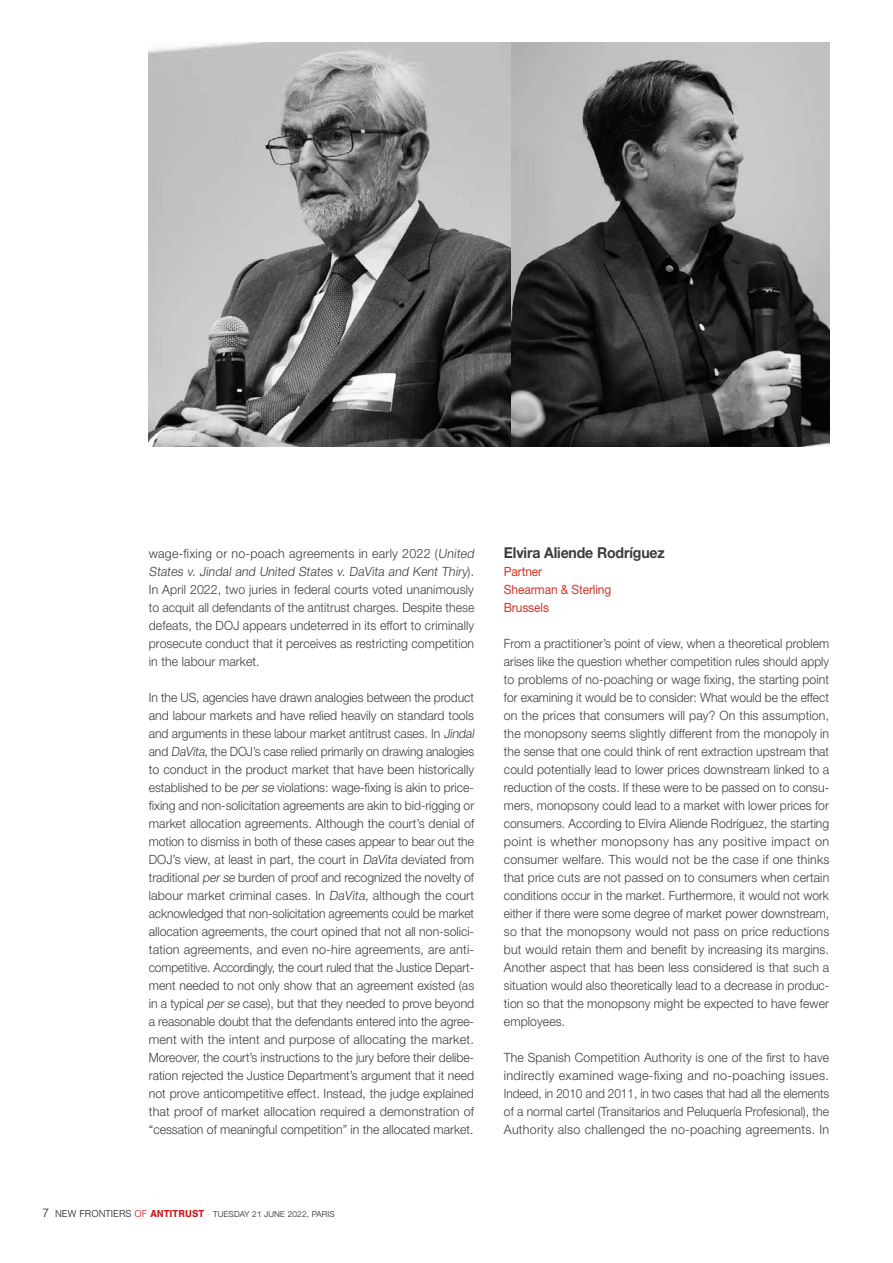
<style>
.page{position:relative;width:893px;height:1263px;background:#fff}
.page>*{position:absolute;margin:0;border:0;box-sizing:border-box;transform-origin:0 0}
.t1{font:700 15px "Helvetica Neue LT";letter-spacing:-.01em;color:#3c3c3b;scale:.94 1}
.t2{font:300 12.75px/18px "Helvetica Neue LT";color:#3c3c3b;scale:.95 1}
.t3{font:300 12.75px/18px "Helvetica Neue LT";color:#3c3c3b}
.t4{font:300 12.75px/18px "Helvetica Neue LT";color:#3c3c3b;text-align:justify;scale:.96 1}
.t5{font:12.75px/18px "Helvetica Neue LT";letter-spacing:-.01em;color:#d23627;scale:.94 1}
.t6{font:300 8.25px "Helvetica Neue LT";letter-spacing:.02em;color:#1d1d1b}
.s1{font-size:12px}
.s2{font-family:"Nimbus San";font-size:10.5px}
.s3{font-family:"Nimbus San";font-size:10.5px;color:#cd1719}
.s4{font-family:"Nimbus San";font-weight:700;font-size:10.5px;color:#cd1719}
.s5{font-weight:100;font-size:9px;color:#646363}
</style>
<div class="page">
<img style="left:149px;top:43px;width:680px;height:403px">
<p class="t3" style="left:149px;top:544px;width:329px">wage-fixing or no-poach agreements in early 2022 (United States v. Jindal and United States v. DaVita and Kent Thiry) .<br>In April 2022, two juries in federal courts voted unanimously to acquit all defendants of the antitrust charges. Despite these defeats, the DOJ appears undeterred in its effort to criminally prosecute conduct that it perceives as restricting competition in the labour market.</p>
<p class="t2" style="left:149px;top:688px;width:346px">In the US, agencies have drawn analogies between the product and labour markets and have relied heavily on standard tools and arguments in these labour market antitrust cases. In Jindal and DaVita, the DOJ’s case relied primarily on drawing analogies to conduct in the product market that have been historically established to be per se violations: wage-fixing is akin to price&shy;fixing and non-solicitation agreements are akin to bid-rigging or market allocation agreements. Although the court’s denial of motion to dismiss in both of these cases appear to bear out the DOJ’s view, at least in part, the court in DaVita deviated from traditional per se burden of proof and recognized the novelty of labour market criminal cases. In DaVita, although the court acknowledged that non-solicitation agreements could be market allocation agreements, the court opined that not all non-solici&shy;tation agreements, and even no-hire agreements, are anti&shy;competitive. Accordingly, the court ruled that the Justice Depart&shy;ment needed to not only show that an agreement existed (as in a typical per se case), but that they needed to prove beyond a reasonable doubt that the defendants entered into the agree&shy;ment with the intent and purpose of allocating the market.<br>Moreover, the court’s instructions to the jury before their delibe&shy;ration rejected the Justice Department’s argument that it need not prove anticompetitive effect. Instead, the judge explained that proof of market allocation required a demonstration of “cessation of meaningful competition” in the allocated market.</p>
<p class="t6" style="left:43px;top:1208px;width:294px"><span class="s1">7</span> <span class="s2">NEW FRONTIERS</span> <span class="s3">OF</span> <span class="s4">ANTITRUST</span> <span class="s5">-</span> TUESDAY 21 JUNE 2022, PARIS</p>
<p class="t1" style="left:504px;top:543px;width:173px">Elvira Aliende Rodríguez</p>
<p class="t5" style="left:504px;top:562px;width:116px">Partner<br>Shearman &amp; Sterling<br>Brussels</p>
<p class="t2" style="left:504px;top:634px;width:344px;text-align:justify">From a practitioner’s point of view, when a theoretical problem arises like the question whether competition rules should apply to problems of no-poaching or wage fixing, the starting point for examining it would be to consider: What would be the effect on the prices that consumers will pay? On this assumption, the monopsony seems slightly different from the monopoly in the sense that one could think of rent extraction upstream that could potentially lead to lower prices downstream linked to a reduction of the costs. If these were to be passed on to consu&shy;mers, monopsony could lead to a market with lower prices for consumers. According to Elvira Aliende Rodríguez, the starting point is whether monopsony has any positive impact on consumer welfare. This would not be the case if one thinks that price cuts are not passed on to consumers when certain conditions occur in the market. Furthermore, it would not work either if there were some degree of market power downstream, so that the monopsony would not pass on price reductions but would retain them and benefit by increasing its margins.<br>Another aspect that has been less considered is that such a situation would also theoretically lead to a decrease in produc&shy;tion so that the monopsony might be expected to have fewer employees.</p>
<p class="t4" style="left:504px;top:1048px;width:340px">The Spanish Competition Authority is one of the first to have indirectly examined wage-fixing and no-poaching issues.<br>Indeed, in 2010 and 2011, in two cases that had all the elements of a normal cartel (Transitarios and Peluquería Profesional), the Authority also challenged the no-poaching agreements. In</p>
</div>
